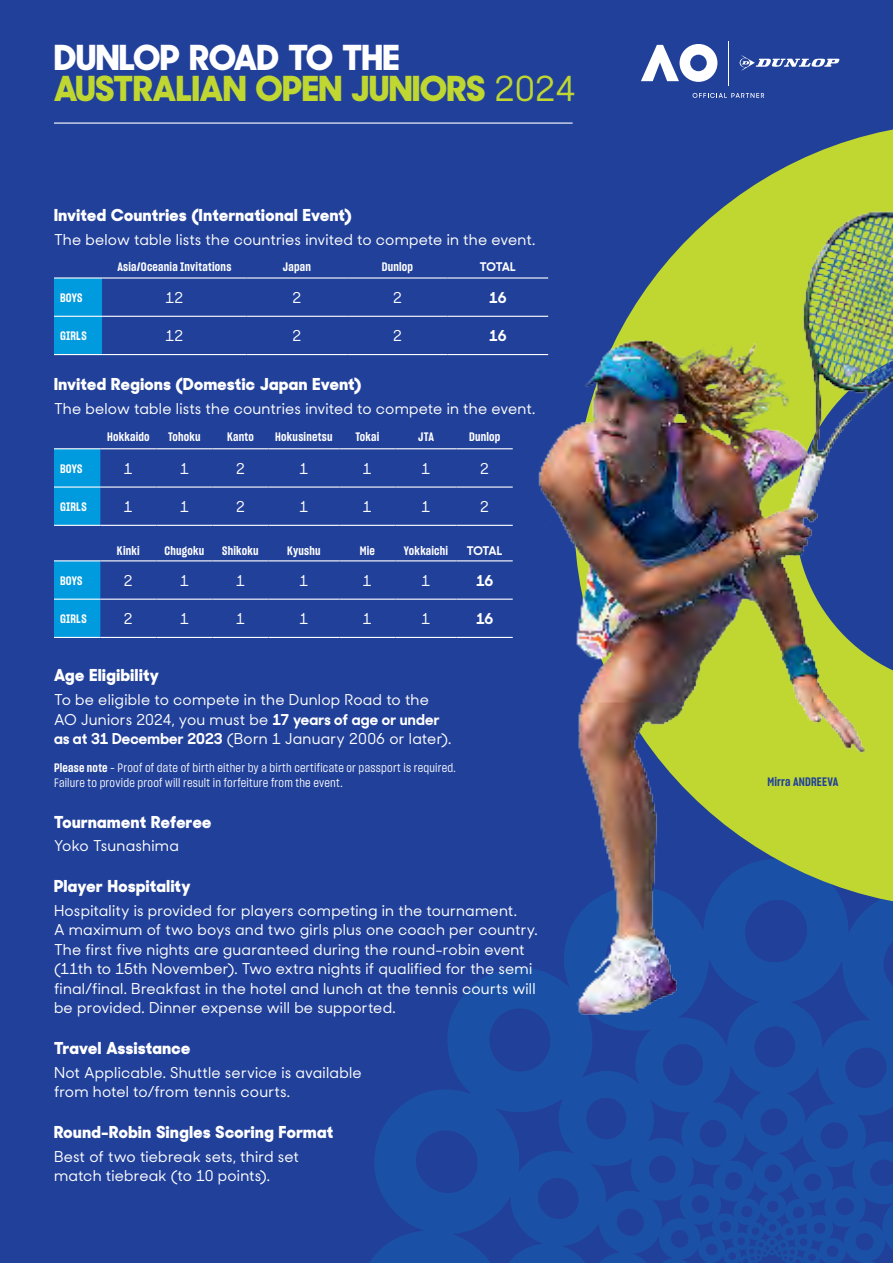
<style>
.page{position:relative;width:893px;height:1263px;background:#21409a}
.page>*{position:absolute;margin:0;border:0;box-sizing:border-box;transform-origin:0 0}
.t1{font:800 34.5px/31.3px "Sharp Sans No 2";color:#bfd730}
.t2{font:800 16.5px "Sharp Sans No 2";letter-spacing:.03em;color:#fff}
.t3{font:500 15px/19.5px "Sharp Sans No 2";letter-spacing:.015em;color:#fff}
.t4{font:700 15px "Sharp Sans No 2";letter-spacing:-.02em;color:#fff}
.t5{font:12px "Sharp Grotesk Semi Bold 15";letter-spacing:.015em;color:#fff}
.t6{font:12px/15px "Sharp Grotesk Book 15";letter-spacing:.02em;color:#fff}
.t7{font:12px "Sharp Grotesk Semi Bold 15";letter-spacing:.02em;color:#21409a}
.t8{font:700 12px "Sharp Sans No 2";letter-spacing:-.02em;color:#fff}
.s1{color:#fff}
.s2{font-weight:500}
.s3{font-weight:700}
.s4{font-family:"Sharp Grotesk Semi Bold 15"}
</style>
<div class="page">
<svg style="left:370px;top:1067px;width:523px;height:196px;fill:#1a50a6"></svg>
<div style="left:54px;top:279px;width:48px;height:75px;background:#009ade"></div>
<hr style="left:54px;top:277px;width:48px;height:2px;background:#fff">
<hr style="left:102px;top:277px;width:145px;height:2px;background:#fff">
<hr style="left:247px;top:277px;width:100px;height:2px;background:#fff">
<hr style="left:347px;top:277px;width:101px;height:2px;background:#fff">
<hr style="left:54px;top:316px;width:48px;height:1px;background:#fff">
<hr style="left:102px;top:316px;width:145px;height:1px;background:#fff">
<hr style="left:247px;top:316px;width:100px;height:1px;background:#fff">
<hr style="left:347px;top:316px;width:101px;height:1px;background:#fff">
<hr style="left:54px;top:354px;width:48px;height:1px;background:#fff">
<hr style="left:102px;top:354px;width:145px;height:1px;background:#fff">
<hr style="left:247px;top:354px;width:100px;height:1px;background:#fff">
<hr style="left:347px;top:354px;width:101px;height:1px;background:#fff">
<svg style="left:54px;top:449px;width:46px;height:188px"></svg>
<hr style="left:54px;top:448px;width:46px;height:1px;background:#fff">
<hr style="left:100px;top:448px;width:56px;height:1px;background:#fff">
<hr style="left:156px;top:448px;width:56px;height:1px;background:#fff">
<hr style="left:212px;top:448px;width:56px;height:1px;background:#fff">
<hr style="left:268px;top:448px;width:71px;height:1px;background:#fff">
<hr style="left:339px;top:448px;width:56px;height:1px;background:#fff">
<hr style="left:395px;top:448px;width:62px;height:1px;background:#fff">
<hr style="left:54px;top:486px;width:46px;height:2px;background:#fff">
<hr style="left:100px;top:486px;width:56px;height:2px;background:#fff">
<hr style="left:156px;top:486px;width:56px;height:2px;background:#fff">
<hr style="left:212px;top:486px;width:56px;height:2px;background:#fff">
<hr style="left:268px;top:486px;width:71px;height:2px;background:#fff">
<hr style="left:339px;top:486px;width:56px;height:2px;background:#fff">
<hr style="left:395px;top:486px;width:62px;height:2px;background:#fff">
<hr style="left:54px;top:525px;width:46px;height:1px;background:#fff">
<hr style="left:100px;top:525px;width:56px;height:1px;background:#fff">
<hr style="left:156px;top:525px;width:56px;height:1px;background:#fff">
<hr style="left:212px;top:525px;width:56px;height:1px;background:#fff">
<hr style="left:268px;top:525px;width:71px;height:1px;background:#fff">
<hr style="left:339px;top:525px;width:56px;height:1px;background:#fff">
<hr style="left:395px;top:525px;width:62px;height:1px;background:#fff">
<hr style="left:54px;top:560px;width:46px;height:1px;background:#fff">
<hr style="left:100px;top:560px;width:56px;height:1px;background:#fff">
<hr style="left:156px;top:560px;width:56px;height:1px;background:#fff">
<hr style="left:212px;top:560px;width:56px;height:1px;background:#fff">
<hr style="left:268px;top:560px;width:71px;height:1px;background:#fff">
<hr style="left:339px;top:560px;width:56px;height:1px;background:#fff">
<hr style="left:395px;top:560px;width:62px;height:1px;background:#fff">
<hr style="left:54px;top:599px;width:46px;height:1px;background:#fff">
<hr style="left:100px;top:599px;width:56px;height:1px;background:#fff">
<hr style="left:156px;top:599px;width:56px;height:1px;background:#fff">
<hr style="left:212px;top:599px;width:56px;height:1px;background:#fff">
<hr style="left:268px;top:599px;width:71px;height:1px;background:#fff">
<hr style="left:339px;top:599px;width:56px;height:1px;background:#fff">
<hr style="left:395px;top:599px;width:62px;height:1px;background:#fff">
<hr style="left:54px;top:637px;width:46px;height:1px;background:#fff">
<hr style="left:100px;top:637px;width:56px;height:1px;background:#fff">
<hr style="left:156px;top:637px;width:56px;height:1px;background:#fff">
<hr style="left:212px;top:637px;width:56px;height:1px;background:#fff">
<hr style="left:268px;top:637px;width:71px;height:1px;background:#fff">
<hr style="left:339px;top:637px;width:56px;height:1px;background:#fff">
<hr style="left:395px;top:637px;width:62px;height:1px;background:#fff">
<svg style="left:735px;top:129px;width:158px;height:69px;fill:#bfd730"></svg>
<img style="left:434px;top:198px;width:459px;height:869px">
<svg style="left:641px;top:44px;width:76px;height:38px"></svg>
<hr style="left:728px;top:41px;width:1px;height:44px;background:#fff">
<svg style="left:692px;top:93px;width:72px;height:5px"></svg>
<svg style="left:740px;top:55px;width:100px;height:16px"></svg>
<hr style="left:54px;top:123px;width:519px;height:1px;background:#fff">
<h1 class="t1" style="left:54px;top:38px;width:523px"><span class="s1">DUNLOP ROAD TO THE<br></span>AUSTRALIAN OPEN JUNIORS <span class="s2">2024</span></h1>
<p class="t2" style="left:54px;top:201px;width:299px">Invited Countries (International Event)</p>
<p class="t3" style="left:54px;top:228px;width:483px">The below table lists the countries invited to compete in the event.</p>
<p class="t5" style="left:117px;top:259px;width:115px">Asia/Oceania Invitations</p>
<p class="t5" style="left:283px;top:259px;width:29px">Japan</p>
<p class="t5" style="left:382px;top:259px;width:33px">Dunlop</p>
<p class="t8" style="left:480px;top:256px;width:37px">TOTAL</p>
<p class="t5" style="left:60px;top:289px;width:24px">BOYS</p>
<p class="t3" style="left:165px;top:286px;width:19px">12</p>
<p class="t3" style="left:292px;top:286px;width:10px">2</p>
<p class="t3" style="left:393px;top:286px;width:10px">2</p>
<p class="t4" style="left:489px;top:284px;width:19px">16</p>
<p class="t5" style="left:60px;top:328px;width:28px">GIRLS</p>
<p class="t3" style="left:165px;top:324px;width:19px">12</p>
<p class="t3" style="left:292px;top:324px;width:10px">2</p>
<p class="t3" style="left:393px;top:324px;width:10px">2</p>
<p class="t4" style="left:489px;top:323px;width:19px">16</p>
<p class="t2" style="left:54px;top:370px;width:309px">Invited Regions (Domestic Japan Event)</p>
<p class="t3" style="left:54px;top:397px;width:483px">The below table lists the countries invited to compete in the event.</p>
<p class="t5" style="left:107px;top:428px;width:44px">Hokkaido</p>
<p class="t5" style="left:168px;top:428px;width:34px">Tohoku</p>
<p class="t5" style="left:227px;top:428px;width:28px">Kanto</p>
<p class="t5" style="left:275px;top:428px;width:59px">Hokusinetsu</p>
<p class="t5" style="left:355px;top:428px;width:25px">Tokai</p>
<p class="t5" style="left:418px;top:428px;width:17px">JTA</p>
<p class="t5" style="left:469px;top:428px;width:33px">Dunlop</p>
<p class="t5" style="left:60px;top:460px;width:24px">BOYS</p>
<p class="t3" style="left:124px;top:457px;width:10px">1</p>
<p class="t3" style="left:180px;top:457px;width:10px">1</p>
<p class="t3" style="left:236px;top:457px;width:10px">2</p>
<p class="t3" style="left:299px;top:457px;width:10px">1</p>
<p class="t3" style="left:363px;top:457px;width:10px">1</p>
<p class="t3" style="left:422px;top:457px;width:10px">1</p>
<p class="t3" style="left:480px;top:457px;width:10px">2</p>
<p class="t5" style="left:60px;top:498px;width:28px">GIRLS</p>
<p class="t3" style="left:124px;top:495px;width:10px">1</p>
<p class="t3" style="left:180px;top:495px;width:10px">1</p>
<p class="t3" style="left:236px;top:495px;width:10px">2</p>
<p class="t3" style="left:299px;top:495px;width:10px">1</p>
<p class="t3" style="left:363px;top:495px;width:10px">1</p>
<p class="t3" style="left:422px;top:495px;width:10px">1</p>
<p class="t3" style="left:480px;top:495px;width:10px">2</p>
<p class="t5" style="left:117px;top:542px;width:24px">Kinki</p>
<p class="t5" style="left:165px;top:542px;width:41px">Chugoku</p>
<p class="t5" style="left:222px;top:542px;width:38px">Shikoku</p>
<p class="t5" style="left:287px;top:542px;width:35px">Kyushu</p>
<p class="t5" style="left:360px;top:542px;width:17px">Mie</p>
<p class="t5" style="left:404px;top:542px;width:46px">Yokkaichi</p>
<p class="t8" style="left:467px;top:540px;width:37px">TOTAL</p>
<p class="t5" style="left:60px;top:572px;width:24px">BOYS</p>
<p class="t3" style="left:124px;top:569px;width:10px">2</p>
<p class="t3" style="left:180px;top:569px;width:10px">1</p>
<p class="t3" style="left:236px;top:569px;width:10px">1</p>
<p class="t3" style="left:299px;top:569px;width:10px">1</p>
<p class="t3" style="left:363px;top:569px;width:10px">1</p>
<p class="t3" style="left:422px;top:569px;width:10px">1</p>
<p class="t4" style="left:476px;top:567px;width:19px">16</p>
<p class="t5" style="left:60px;top:610px;width:28px">GIRLS</p>
<p class="t3" style="left:124px;top:607px;width:10px">2</p>
<p class="t3" style="left:180px;top:607px;width:10px">1</p>
<p class="t3" style="left:236px;top:607px;width:10px">1</p>
<p class="t3" style="left:299px;top:607px;width:10px">1</p>
<p class="t3" style="left:363px;top:607px;width:10px">1</p>
<p class="t3" style="left:422px;top:607px;width:10px">1</p>
<p class="t4" style="left:476px;top:606px;width:19px">16</p>
<p class="t2" style="left:54px;top:661px;width:106px">Age Eligibility</p>
<p class="t3" style="left:54px;top:688px;width:399px">To be eligible to compete in the Dunlop Road to the<br>AO Juniors 2024, you must be <span class="s3">17 years of age or under as at 31 December 2023</span> (Born 1 January 2006 or later).</p>
<p class="t6" style="left:54px;top:759px;width:404px"><span class="s4">Please note</span> – Proof of date of birth either by a birth certificate or passport is required.<br>Failure to provide proof will result in forfeiture from the event.</p>
<p class="t2" style="left:54px;top:807px;width:159px">Tournament Referee</p>
<p class="t3" style="left:54px;top:835px;width:126px">Yoko Tsunashima</p>
<p class="t2" style="left:54px;top:872px;width:138px">Player Hospitality</p>
<p class="t3" style="left:54px;top:899px;width:485px">Hospitality is provided for players competing in the tournament.<br>A maximum of two boys and two girls plus one coach per country.<br>The first five nights are guaranteed during the round-robin event (11th to 15th November). Two extra nights if qualified for the semi final/final. Breakfast in the hotel and lunch at the tennis courts will be provided. Dinner expense will be supported.</p>
<p class="t2" style="left:54px;top:1034px;width:138px">Travel Assistance</p>
<p class="t3" style="left:54px;top:1061px;width:309px">Not Applicable. Shuttle service is available from hotel to/from tennis courts.</p>
<p class="t2" style="left:54px;top:1118px;width:281px">Round-Robin Singles Scoring Format</p>
<p class="t3" style="left:54px;top:1145px;width:246px">Best of two tiebreak sets, third set match tiebreak (to 10 points).</p>
<p class="t7" style="left:767px;top:774px;width:72px">Mirra ANDREEVA</p>
</div>
